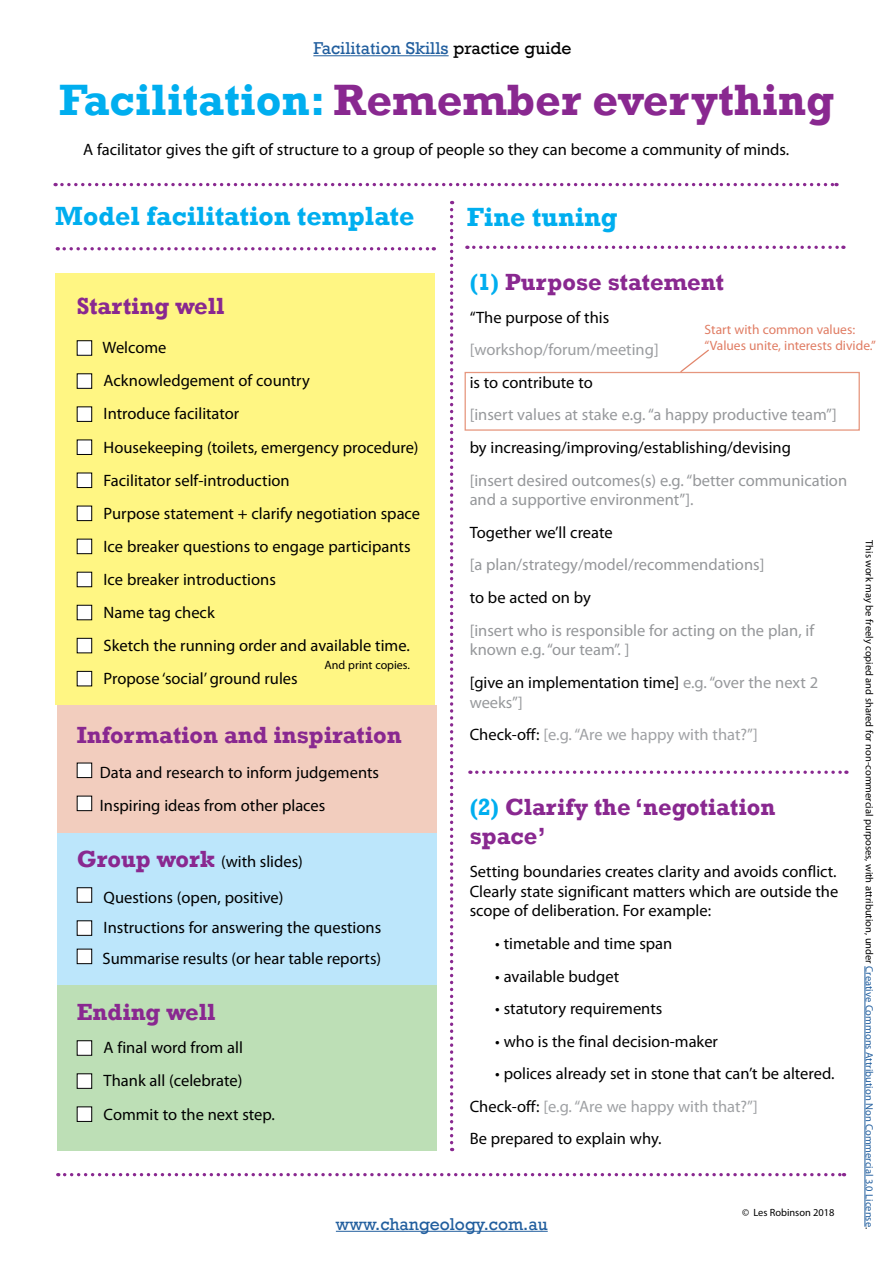
<style>
.page{position:relative;width:893px;height:1263px;background:#fff}
.page>*{position:absolute;margin:0;border:0;box-sizing:border-box;transform-origin:0 0}
.t1{font:700 45px "Rockwell";color:#892890}
.t2{font:700 27px "Rockwell";color:#00aeef}
.t3{font:700 24px/28.8px "Rockwell";color:#892890}
.t4{font:17.55px "Rockwell";color:#215e9e}
.t5{font:16.5px/33px "Myriad Pro";color:#000}
.t6{font:16.5px/19.8px "Myriad Pro";color:#95979a}
.t7{font:16.5px "Myriad Pro";color:#97999c}
.t8{font:16.5px "Myriad Pro";color:#9fa1a4}
.t9{font:16.5px "Myriad Pro";color:#9b9da0}
.t10{font:13.5px/16.2px "Myriad Pro";color:#e07c63}
.t11{font:12px "Myriad Pro";color:#000}
.t12{font:10.5px "Myriad Pro";color:#000}
.s1{color:#000}
.s2{color:#00aeef}
.s3{color:#97999c}
.s4{font-family:"Rockwell";font-weight:700;font-size:24px;color:#892890}
.s5{color:#215e9e}
.s6{color:#9fa1a4}
</style>
<div class="page">
<div style="left:57px;top:984px;width:379px;height:167px;background:#bddfb6"></div>
<div style="left:57px;top:832px;width:379px;height:152px;background:#bce6fb"></div>
<div style="left:57px;top:705px;width:379px;height:127px;background:#f2cdbe"></div>
<div style="left:56px;top:274px;width:379px;height:431px;background:#fff683"></div>
<div style="left:77px;top:341px;width:15px;height:14px;background:#fff"></div>
<div style="left:77px;top:340px;width:15px;height:16px;border:1px solid #000"></div>
<div style="left:77px;top:374px;width:15px;height:14px;background:#fff"></div>
<div style="left:77px;top:373px;width:15px;height:16px;border:1px solid #000"></div>
<div style="left:77px;top:407px;width:15px;height:14px;background:#fff"></div>
<div style="left:77px;top:406px;width:15px;height:16px;border:1px solid #000"></div>
<div style="left:77px;top:440px;width:15px;height:14px;background:#fff"></div>
<div style="left:77px;top:439px;width:15px;height:16px;border:1px solid #000"></div>
<div style="left:77px;top:473px;width:15px;height:14px;background:#fff"></div>
<div style="left:77px;top:473px;width:15px;height:15px;border:1px solid #000"></div>
<div style="left:77px;top:506px;width:15px;height:15px;background:#fff"></div>
<div style="left:77px;top:506px;width:15px;height:15px;border:1px solid #000"></div>
<div style="left:77px;top:539px;width:15px;height:15px;background:#fff"></div>
<div style="left:77px;top:539px;width:15px;height:15px;border:1px solid #000"></div>
<div style="left:77px;top:572px;width:15px;height:15px;background:#fff"></div>
<div style="left:77px;top:572px;width:15px;height:15px;border:1px solid #000"></div>
<div style="left:77px;top:605px;width:15px;height:15px;background:#fff"></div>
<div style="left:77px;top:605px;width:15px;height:15px;border:1px solid #000"></div>
<div style="left:77px;top:638px;width:15px;height:15px;background:#fff"></div>
<div style="left:77px;top:638px;width:15px;height:15px;border:1px solid #000"></div>
<div style="left:77px;top:671px;width:15px;height:15px;background:#fff"></div>
<div style="left:77px;top:671px;width:15px;height:15px;border:1px solid #000"></div>
<div style="left:77px;top:763px;width:15px;height:14px;background:#fff"></div>
<div style="left:77px;top:763px;width:15px;height:15px;border:1px solid #000"></div>
<div style="left:77px;top:796px;width:15px;height:15px;background:#fff"></div>
<div style="left:77px;top:796px;width:15px;height:15px;border:1px solid #000"></div>
<div style="left:77px;top:888px;width:15px;height:14px;background:#fff"></div>
<div style="left:77px;top:887px;width:15px;height:16px;border:1px solid #000"></div>
<div style="left:77px;top:921px;width:15px;height:14px;background:#fff"></div>
<div style="left:77px;top:920px;width:15px;height:16px;border:1px solid #000"></div>
<div style="left:77px;top:949px;width:15px;height:15px;background:#fff"></div>
<div style="left:77px;top:949px;width:15px;height:15px;border:1px solid #000"></div>
<div style="left:77px;top:1041px;width:15px;height:14px;background:#fff"></div>
<div style="left:77px;top:1040px;width:15px;height:16px;border:1px solid #000"></div>
<div style="left:77px;top:1074px;width:15px;height:14px;background:#fff"></div>
<div style="left:77px;top:1073px;width:15px;height:16px;border:1px solid #000"></div>
<div style="left:77px;top:1107px;width:15px;height:14px;background:#fff"></div>
<div style="left:77px;top:1106px;width:15px;height:16px;border:1px solid #000"></div>
<svg style="left:62px;top:183px;width:775px;height:3px"></svg>
<svg style="left:450px;top:201px;width:3px;height:950px"></svg>
<svg style="left:477px;top:770px;width:370px;height:4px"></svg>
<hr style="left:336px;top:1231px;width:212px;height:1px;background:#215e9e">
<hr style="left:865px;top:966px;width:1px;height:261px;background:#215e9e">
<hr style="left:313px;top:55px;width:136px;height:1px;background:#215e9e">
<svg style="left:64px;top:247px;width:370px;height:3px"></svg>
<svg style="left:65px;top:1173px;width:779px;height:3px"></svg>
<svg style="left:474px;top:246px;width:370px;height:3px"></svg>
<div style="left:465px;top:372px;width:395px;height:59px;border:1px solid #e6967e"></div>
<svg style="left:679px;top:349px;width:31px;height:25px"></svg>
<p class="t4" style="left:313px;top:38px;width:260px">Facilitation Skills <span class="s1">practice guide</span></p>
<h1 class="t1" style="left:59px;top:72px;width:777px"><span class="s2">Facilitation:</span> Remember everything</h1>
<p class="t5" style="left:83px;top:133px;width:708px">A facilitator gives the gift of structure to a group of people so they can become a community of minds.</p>
<h2 class="t2" style="left:55px;top:200px;width:361px">Model facilitation template</h2>
<h2 class="t2" style="left:467px;top:201px;width:152px">Fine tuning</h2>
<h3 class="t3" style="left:470px;top:268px;width:256px"><span class="s2">(1)</span> Purpose statement</h3>
<p class="t5" style="left:470px;top:300px;width:141px">“The purpose of this</p>
<p class="t9" style="left:470px;top:340px;width:190px">[workshop/forum/meeting]</p>
<p class="t5" style="left:470px;top:366px;width:125px">is to contribute to</p>
<p class="t7" style="left:470px;top:405px;width:369px">[insert values at stake e.g. “a happy productive team”]</p>
<p class="t5" style="left:470px;top:431px;width:323px">by increasing/improving/establishing/devising</p>
<p class="t6" style="left:470px;top:470px;width:379px">[insert desired outcomes(s) e.g. “better communication and a supportive environment”].</p>
<p class="t5" style="left:470px;top:516px;width:144px">Together we’ll create</p>
<p class="t6" style="left:470px;top:555px;width:296px">[a plan/strategy/model/recommendations]</p>
<p class="t5" style="left:470px;top:581px;width:123px">to be acted on by</p>
<p class="t6" style="left:470px;top:620px;width:346px">[insert who is responsible for acting on the plan, if known e.g. “our team”. ]</p>
<p class="t5" style="left:470px;top:672px;width:350px;line-height:19.8px">[give an implementation time] <span class="s3">e.g. “over the next 2 weeks”]</span></p>
<p class="t8" style="left:470px;top:724px;width:290px"><span class="s1">Check-off:</span> [e.g. “Are we happy with that?”]</p>
<h3 class="t3" style="left:77px;top:291px;width:149px">Starting well</h3>
<p class="t5" style="left:103px;top:331px;width:319px">Welcome<br>Acknowledgement of country<br>Introduce facilitator<br>Housekeeping (toilets, emergency procedure)<br>Facilitator self-introduction<br>Purpose statement + clarify negotiation space<br>Ice breaker questions to engage participants<br>Ice breaker introductions<br>Name tag check<br>Sketch the running order and available time.<br>Propose ‘social’ ground rules</p>
<h3 class="t3" style="left:77px;top:720px;width:326px">Information and inspiration</h3>
<p class="t5" style="left:100px;top:756px;width:281px">Data and research to inform judgements<br>Inspiring ideas from other places</p>
<p class="t5" style="left:77px;top:844px;width:228px;line-height:35.4px;text-align:center"><span class="s4">Group work</span> (with slides)<br>Questions (open, positive)</p>
<p class="t5" style="left:103px;top:912px;width:280px;line-height:30.6px">Instructions for answering the questions<br>Summarise results (or hear table reports)</p>
<h3 class="t3" style="left:77px;top:998px;width:140px">Ending well</h3>
<p class="t5" style="left:104px;top:1031px;width:173px">A final word from all<br>Thank all (celebrate)<br>Commit to the next step.</p>
<p class="t10" style="left:705px;top:321px;width:173px">Start with common values: “Values unite, interests divide.”</p>
<p class="t12" style="left:876px;top:540px;width:690px;rotate:90deg">This work may be freely copied and shared for non-commercial purposes, with attribution, under <span class="s5">Creative Commons Attribution Non Commercial 3.0 License</span>.</p>
<p class="t11" style="left:325px;top:657px;width:87px">And print copies.</p>
<h3 class="t3" style="left:470px;top:793px;width:307px"><span class="s2">(2)</span> Clarify the ‘negotiation space’</h3>
<p class="t5" style="left:470px;top:861px;width:370px;line-height:19.8px;text-align:justify">Setting boundaries creates clarity and avoids conflict.<br>Clearly state significant matters which are outside the scope of deliberation. For example:</p>
<p class="t5" style="left:495px;top:927px;width:179px">• timetable and time span</p>
<p class="t5" style="left:495px;top:959px;width:125px">• available budget</p>
<p class="t5" style="left:495px;top:992px;width:169px">• statutory requirements</p>
<p class="t5" style="left:495px;top:1024px;width:224px">• who is the final decision-maker</p>
<p class="t5" style="left:470px;top:1057px;width:366px;line-height:32.5px;text-indent:26px">• polices already set in stone that can’t be altered.<br>Check-off: <span class="s6">[e.g. “Are we happy with that?”]<br></span>Be prepared to explain why.</p>
<p class="t12" style="left:742px;top:1206px;width:94px">© Les Robinson 2018</p>
<p class="t4" style="left:336px;top:1214px;width:213px">www.changeology.com.au</p>
</div>
